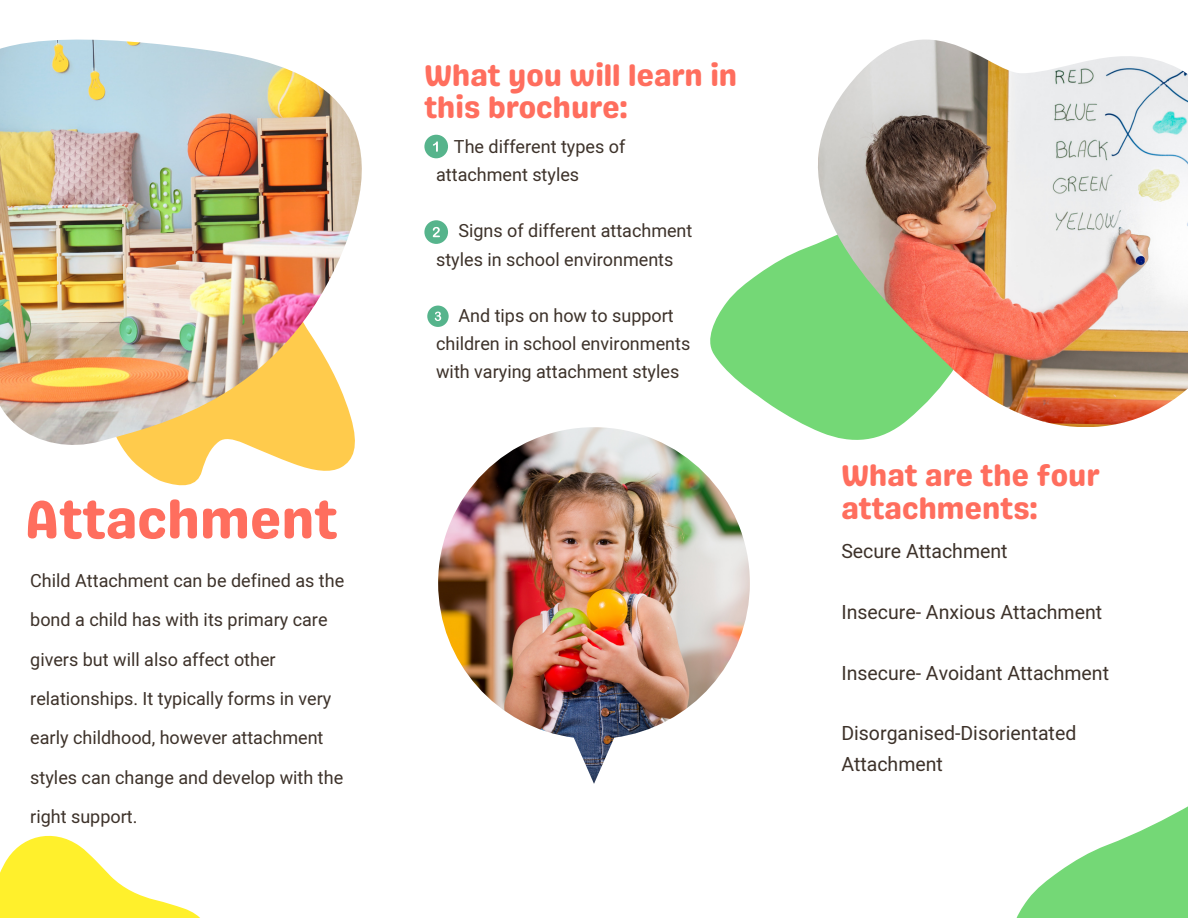
<style>
.page{position:relative;width:1188px;height:918px;background:#fff}
.page>*{position:absolute;margin:0;border:0;box-sizing:border-box;transform-origin:0 0}
.t1{font:54px "Genty Sans";color:#ff6e5e}
.t2{font:30px/32.7px "Genty Sans";color:#ff6e5e}
.t3{font:19.5px/30.3px "Mardoto";color:#3d322a}
.t4{font:18px/39.3px "Mardoto";color:#3d322a}
</style>
<div class="page">
<svg style="left:710px;top:243px;width:188px;height:197px;fill:#74d876"></svg>
<svg style="left:1016px;top:806px;width:172px;height:112px"></svg>
<img style="left:818px;top:40px;width:370px;height:387px">
<svg style="left:0;top:835px;width:200px;height:83px"></svg>
<img style="left:438px;top:427px;width:312px;height:311px">
<svg style="left:120px;top:445px;width:235px;height:41px"></svg>
<img style="left:0;top:40px;width:362px;height:405px">
<div style="left:424px;top:135px;width:24px;height:23px;background:#56b48c;border-radius:50%"></div>
<svg style="left:433px;top:141px;width:5px;height:11px"></svg>
<div style="left:424px;top:220px;width:24px;height:24px;background:#56b48c;border-radius:50%"></div>
<svg style="left:433px;top:227px;width:7px;height:10px"></svg>
<div style="left:427px;top:306px;width:22px;height:21px;background:#56b48c;border-radius:50%"></div>
<svg style="left:435px;top:312px;width:6px;height:9px"></svg>
<p class="t1" style="left:25px;top:487px;width:314px">Attachment</p>
<p class="t4" style="left:30px;top:561px;width:316px">Child Attachment can be defined as the bond a child has with its primary care givers but will also affect other relationships. It typically forms in very early childhood, however attachment styles can change and develop with the right support.</p>
<p class="t2" style="left:424px;top:59px;width:314px">What you will learn in this brochure:</p>
<p class="t4" style="left:436px;top:133px;width:191px;line-height:28.2px;text-indent:18px">The different types of attachment styles</p>
<p class="t4" style="left:436px;top:217px;width:258px;line-height:28.2px;text-indent:22px">Signs of different attachment styles in school environments</p>
<h2 class="t4" style="left:436px;top:302px;width:256px;line-height:28.2px;text-indent:22px">And tips on how to support children in school environments with varying attachment styles</h2>
<p class="t2" style="left:841px;top:460px;width:260px">What are the four attachments:</p>
<p class="t3" style="left:841px;top:536px;width:168px">Secure Attachment</p>
<p class="t3" style="left:841px;top:597px;width:262px">Insecure- Anxious Attachment</p>
<p class="t3" style="left:841px;top:658px;width:269px">Insecure- Avoidant Attachment</p>
<p class="t3" style="left:841px;top:719px;width:236px">Disorganised-Disorientated<br>Attachment</p>
</div>
